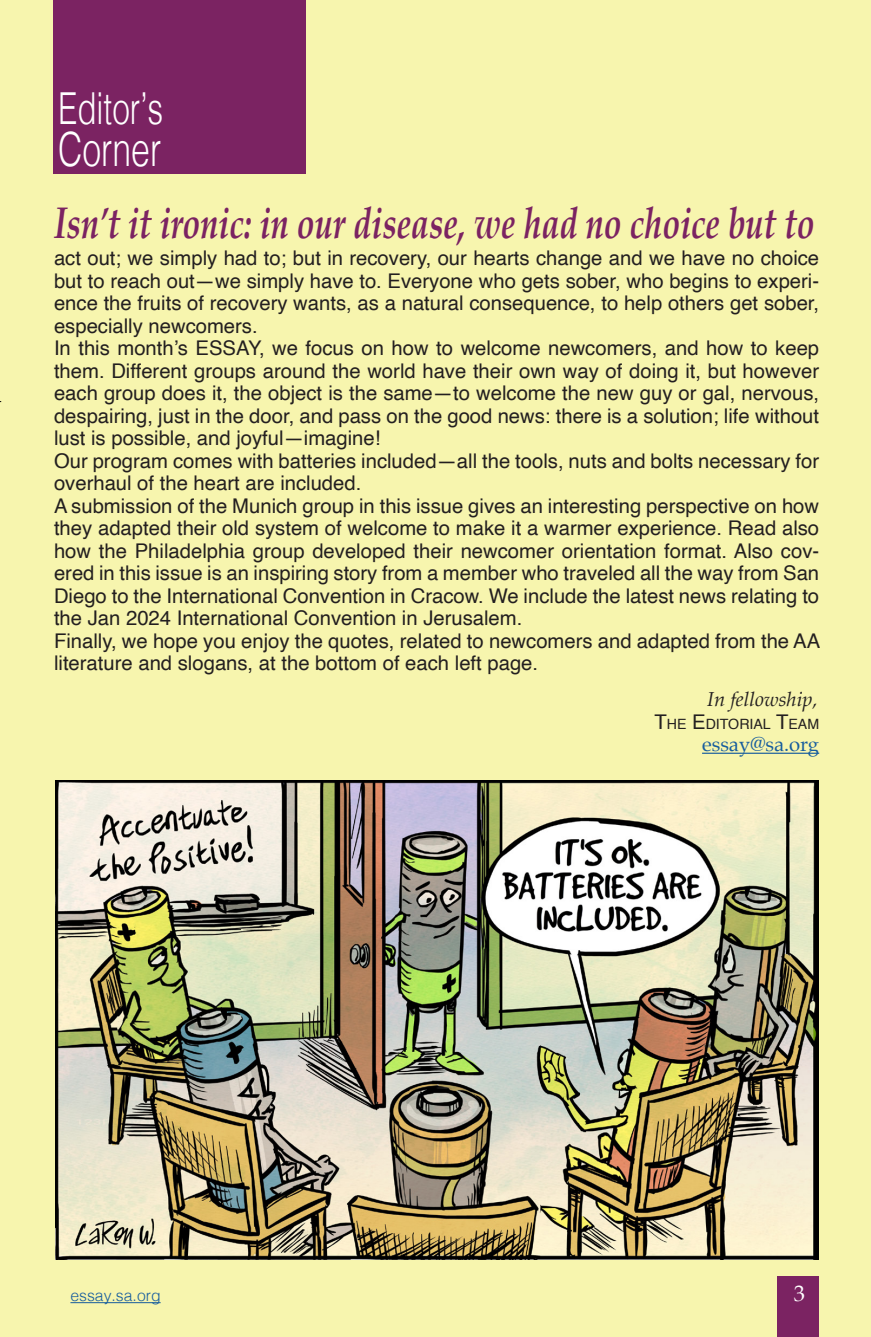
<style>
.page{position:relative;width:871px;height:1337px;background:#fff}
.page>*{position:absolute;margin:0;border:0;box-sizing:border-box;transform-origin:0 0}
.Section_Heds{font:300 47.25px "Helvetica";color:#fff;scale:.71 1}
.t1{font:italic 700 44.1px "Palatino";color:#7b2362;scale:.73 1}
.Section_Heds-2{font:300 44.1px "Helvetica";color:#fff;scale:.71 1}
.t2{font:22.5px "Palatino";color:#fff}
.t3{font:20.25px/22.5px "Helvetica";color:#231f20;text-align:justify}
.t4{font:italic 20.25px "Palatino";color:#231f20}
.t5{font:20.25px "Palatino";color:#175d9e}
.t6{font:300 15.75px "Helvetica";color:#175d9e}
.t7{font:14.17px "Helvetica";color:#231f20}
.s1{font-size:20.25px}
</style>
<div class="page">
<div style="left:0;top:0;width:871px;height:1336px;background:#f7f5ae"></div>
<div style="left:54px;top:0;width:252px;height:173px;background:#7b2362"></div>
<div style="left:777px;top:1276px;width:42px;height:60px;background:#7b2362"></div>
<hr style="left:702px;top:752px;width:117px;height:2px;background:#175d9e">
<img style="left:56px;top:780px;width:763px;height:479px">
<hr style="left:70px;top:1302px;width:91px;height:1px;background:#175d9e">
<p class="Section_Heds-2" style="left:58px;top:70px;width:149px">Editor’s</p>
<p class="Section_Heds" style="left:58px;top:109px;width:147px">Corner</p>
<p class="t1" style="left:54px;top:186px;width:1043px">Isn’t it ironic: in our disease, we had no choice but to</p>
<p class="t3" style="left:54px;top:247px;width:766px">act out; we simply had to; but in recovery, our hearts change and we have no choice but to reach out—we simply have to. Everyone who gets sober, who begins to experi&shy;ence the fruits of recovery wants, as a natural consequence, to help others get sober, especially newcomers.</p>
<p class="t3" style="left:54px;top:337px;width:766px">In this month’s ESSAY, we focus on how to welcome newcomers, and how to keep them. Different groups around the world have their own way of doing it, but however each group does it, the object is the same—to welcome the new guy or gal, nervous, despairing, just in the door, and pass on the good news: there is a solution; life without lust is possible, and joyful—imagine!</p>
<p class="t3" style="left:54px;top:450px;width:766px">Our program comes with batteries included—all the tools, nuts and bolts necessary for overhaul of the heart are included.</p>
<p class="t3" style="left:54px;top:495px;width:766px">A submission of the Munich group in this issue gives an interesting perspective on how they adapted their old system of welcome to make it a warmer experience. Read also how the Philadelphia group developed their newcomer orientation format. Also cov&shy;ered in this issue is an inspiring story from a member who traveled all the way from San Diego to the International Convention in Cracow. We include the latest news relating to the Jan 2024 International Convention in Jerusalem.</p>
<p class="t3" style="left:54px;top:630px;width:768px">Finally, we hope you enjoy the quotes, related to newcomers and adapted from the AA literature and slogans, at the bottom of each left page.</p>
<p class="t4" style="left:707px;top:682px;width:112px">In fellowship,</p>
<p class="t7" style="left:654px;top:713px;width:166px"><span class="s1">T</span>HE <span class="s1">E</span> DITORIAL <span class="s1">T</span>EAM</p>
<p class="t5" style="left:702px;top:727px;width:119px">essay@sa.org</p>
<p class="t6" style="left:70px;top:1282px;width:92px">essay.sa.org</p>
<p class="t2" style="left:793px;top:1275px;width:13px">3</p>
</div>
